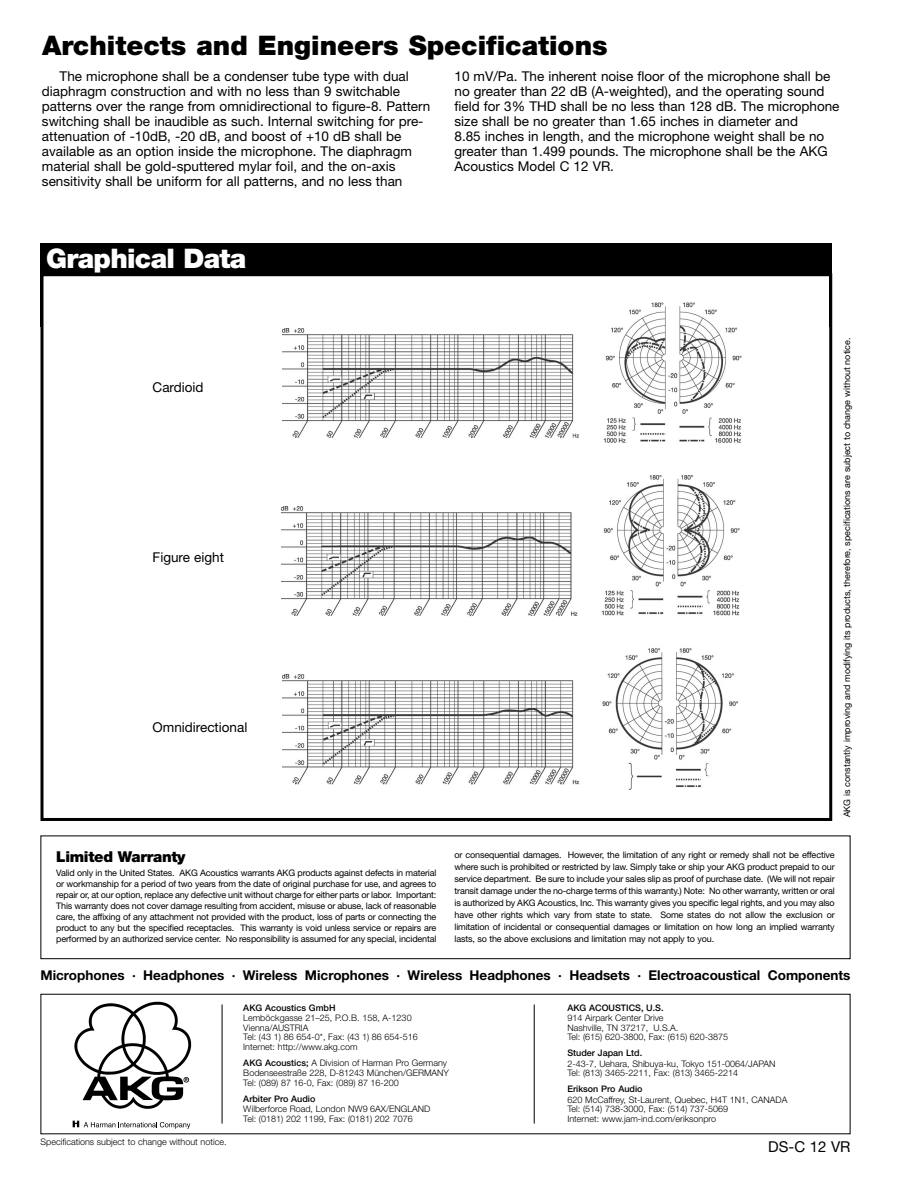
<style>
.page{position:relative;width:918px;height:1188px;background:#fff}
.page>*{position:absolute;margin:0;border:0;box-sizing:border-box;transform-origin:0 0}
.t1{font:900 27px "Helvetica Neue";color:#000}
.t2{font:900 27px "Helvetica Neue";letter-spacing:-.025em;color:#fff}
.t3{font:900 15px "Helvetica Neue";letter-spacing:-.02em;color:#000}
.t4{font:15px "Helvetica Neue";color:#000}
.t5{font:13.5px/15px "Helvetica Neue";color:#000}
.t6{font:700 13.5px "Helvetica Neue";color:#000}
.t7{font:9px/12px "Helvetica Neue";letter-spacing:-.015em;color:#000;text-align:justify}
.t8{font:300 9px/9.6px "Helvetica Neue";color:#000}
.t9{font:500 9px "Helvetica Neue";color:#000}
.s1{font-weight:500}
</style>
<div class="page">
<svg style="left:40px;top:835px;width:811px;height:300px"></svg>
<hr style="left:534px;top:1005px;width:1px;height:119px;background:#000">
<hr style="left:222px;top:1005px;width:1px;height:119px;background:#000">
<img style="left:74px;top:1002px;width:118px;height:107px">
<svg style="left:73px;top:1121px;width:117px;height:8px"></svg>
<div style="left:40px;top:243px;width:792px;height:83px;background:#000"></div>
<div style="left:44px;top:276px;width:785px;height:542px;background:#fff"></div>
<div style="left:40px;top:273px;width:792px;height:548px;border:3px solid #000"></div>
<img style="left:283px;top:328px;width:296px;height:111px">
<img style="left:603px;top:302px;width:139px;height:141px">
<img style="left:283px;top:675px;width:297px;height:110px">
<img style="left:602px;top:648px;width:137px;height:142px">
<img style="left:281px;top:507px;width:297px;height:110px">
<img style="left:601px;top:475px;width:139px;height:141px">
<h1 class="t1" style="left:42px;top:36px;width:567px">Architects and Engineers Specifications</h1>
<p class="t5" style="left:42px;top:70px;width:390px;text-indent:18px">The microphone shall be a condenser tube type with dual diaphragm construction and with no less than 9 switchable patterns over the range from omnidirectional to figure-8. Pattern switching shall be inaudible as such. Internal switching for pre&shy;attenuation of -10dB, -20 dB, and boost of +10 dB shall be available as an option inside the microphone. The diaphragm material shall be gold-sputtered mylar foil, and the on-axis sensitivity shall be uniform for all patterns, and no less than</p>
<p class="t5" style="left:455px;top:70px;width:387px">10 mV/Pa. The inherent noise floor of the microphone shall be no greater than 22 dB (A-weighted), and the operating sound field for 3% THD shall be no less than 128 dB. The microphone size shall be no greater than 1.65 inches in diameter and<br>8.85 inches in length, and the microphone weight shall be no greater than 1.499 pounds. The microphone shall be the AKG Acoustics Model C 12 VR.</p>
<h1 class="t2" style="left:46px;top:249px;width:201px">Graphical Data</h1>
<h3 class="t5" style="left:153px;top:381px;width:52px">Cardioid</h3>
<h3 class="t5" style="left:153px;top:551px;width:73px">Figure eight</h3>
<h3 class="t5" style="left:153px;top:721px;width:96px">Omnidirectional</h3>
<h2 class="t3" style="left:56px;top:851px;width:131px">Limited Warranty</h2>
<p class="t7" style="left:56px;top:868px;width:382px;line-height:10.9px">Valid only in the United States. AKG Acoustics warrants AKG products against defects in material or workmanship for a period of two years from the date of original purchase for use, and agrees to repair or, at our option, replace any defective unit without charge for either parts or labor. Important:<br>This warranty does not cover damage resulting from accident, misuse or abuse, lack of reasonable care, the affixing of any attachment not provided with the product, loss of parts or connecting the product to any but the specified receptacles. This warranty is void unless service or repairs are performed by an authorized service center. No responsibility is assumed for any special, incidental</p>
<p class="t7" style="left:842px;top:817px;width:481px;rotate:-90deg">AKG is constantly improving and modifying its products, therefore, specifications are subject to change without notice.</p>
<p class="t7" style="left:455px;top:849px;width:382px">or consequential damages. However, the limitation of any right or remedy shall not be effective where such is prohibited or restricted by law. Simply take or ship your AKG product prepaid to our service department. Be sure to include your sales slip as proof of purchase date. (We will not repair transit damage under the no-charge terms of this warranty.) Note: No other warranty, written or oral is authorized by AKG Acoustics, Inc. This warranty gives you specific legal rights, and you may also have other rights which vary from state to state. Some states do not allow the exclusion or limitation of incidental or consequential damages or limitation on how long an implied warranty lasts, so the above exclusions and limitation may not apply to you.</p>
<h3 class="t6" style="left:41px;top:970px;width:812px">Microphones · Headphones · Wireless Microphones · Wireless Headphones · Headsets · Electroacoustical Components</h3>
<p class="t8" style="left:41px;top:1138px;width:188px">Specifications subject to change without notice.</p>
<p class="t9" style="left:243px;top:1005px;width:94px">AKG Acoustics GmbH</p>
<p class="t8" style="left:243px;top:1014px;width:176px">Lemböckgasse 21–25, P.O.B. 158, A-1230<br>Vienna/AUSTRIA<br>Tel: (43 1) 86 654-0*, Fax: (43 1) 86 654-516<br>Internet: http://www.akg.com</p>
<p class="t8" style="left:243px;top:1059px;width:207px"><span class="s1">AKG Acoustics;</span> A Division of Harman Pro Germany<br>Bodenseestraße 228, D-81243 München/GERMANY<br>Tel: (089) 87 16-0, Fax: (089) 87 16-200</p>
<p class="t9" style="left:243px;top:1095px;width:74px">Arbiter Pro Audio</p>
<p class="t8" style="left:243px;top:1105px;width:189px">Wilberforce Road, London NW9 6AX/ENGLAND<br>Tel: (0181) 202 1199, Fax: (0181) 202 7076</p>
<p class="t9" style="left:567px;top:1004px;width:98px">AKG ACOUSTICS, U.S.</p>
<p class="t8" style="left:567px;top:1014px;width:162px">914 Airpark Center Drive<br>Nashville, TN 37217, U.S.A.<br>Tel: (615) 620-3800, Fax: (615) 620-3875</p>
<p class="t9" style="left:567px;top:1050px;width:76px">Studer Japan Ltd.</p>
<p class="t8" style="left:567px;top:1060px;width:209px">2-43-7, Uehara, Shibuya-ku, Tokyo 151-0064/JAPAN<br>Tel: (813) 3465-2211, Fax: (813) 3465-2214</p>
<p class="t9" style="left:567px;top:1086px;width:77px">Erikson Pro Audio</p>
<p class="t8" style="left:567px;top:1095px;width:221px">620 McCaffrey, St-Laurent, Quebec, H4T 1N1, CANADA<br>Tel: (514) 738-3000, Fax: (514) 737-5069<br>Internet: www.jam-ind.com/eriksonpro</p>
<h2 class="t4" style="left:768px;top:1141px;width:84px">DS-C 12 VR</h2>
</div>
